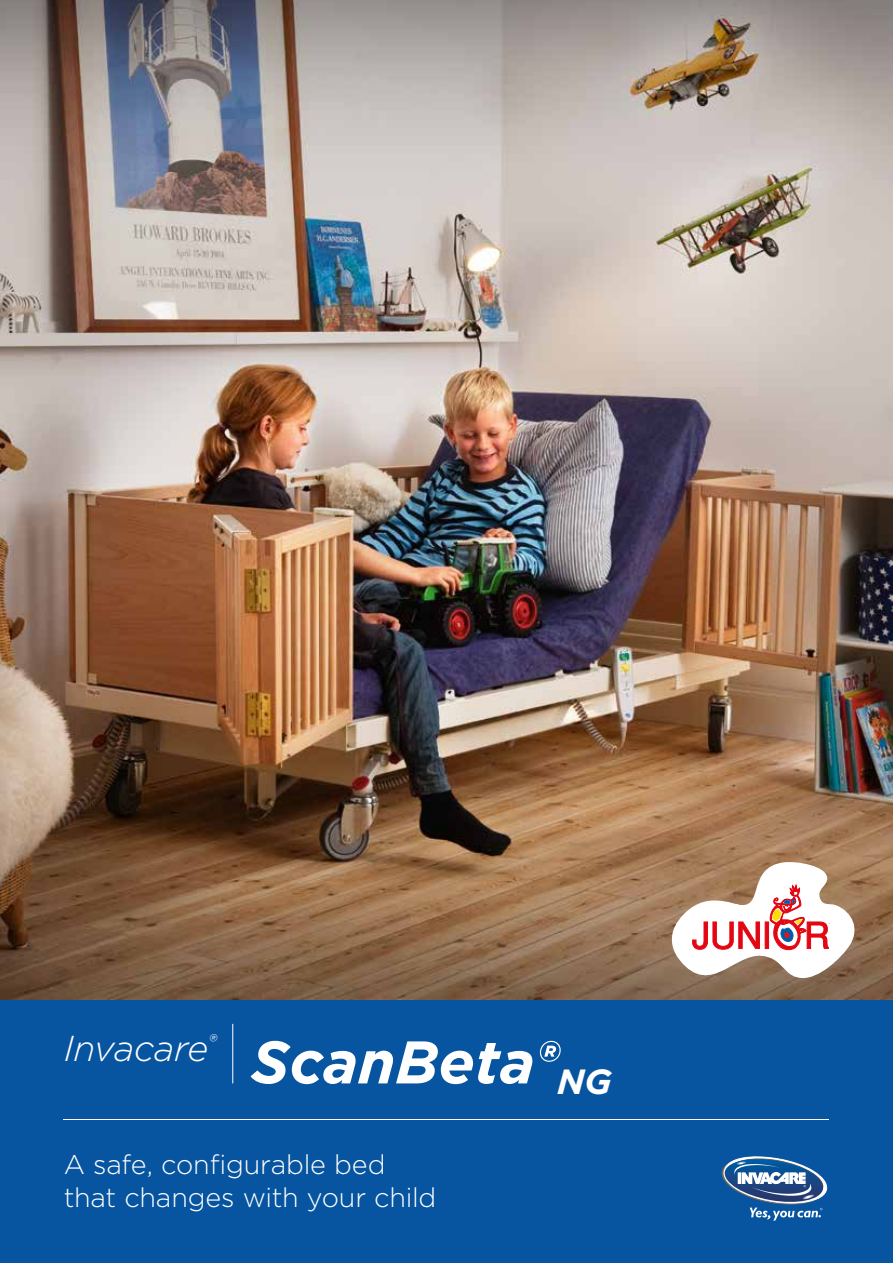
<style>
.page{position:relative;width:893px;height:1263px;background:#fff}
.page>*{position:absolute;margin:0;border:0;box-sizing:border-box;transform-origin:0 0}
.t1{font:italic 700 60px "Gotham";color:#fff}
.t2{font:italic 300 36px "Gotham";letter-spacing:-.015em;color:#fff}
.t3{font:300 27px/33px "Gotham";letter-spacing:-.005em;color:#fff}
.t4{font:300 2.55px "Gotham";color:#000}
</style>
<div class="page">
<div style="left:0;top:999px;width:893px;height:264px;background:#0755a0"></div>
<hr style="left:64px;top:1119px;width:765px;height:1px;background:#fff">
<hr style="left:232px;top:1024px;width:1px;height:59px;background:#fff">
<svg style="left:721px;top:1156px;width:106px;height:64px"></svg>
<img style="left:0;top:0;width:893px;height:999px">
<svg style="left:667px;top:861px;width:193px;height:135px"></svg>
<h2 class="t2" style="left:64px;top:1026px;width:154px">Invacare<sup>®</sup></h2>
<h1 class="t1" style="left:251px;top:1022px;width:362px">ScanBeta®<sub>NG</sub></h1>
<p class="t3" style="left:64px;top:1147px;width:374px">A safe, configurable bed that changes with your child</p>
<p class="t4" style="left:829px;top:922px;width:3px">®</p>
</div>
